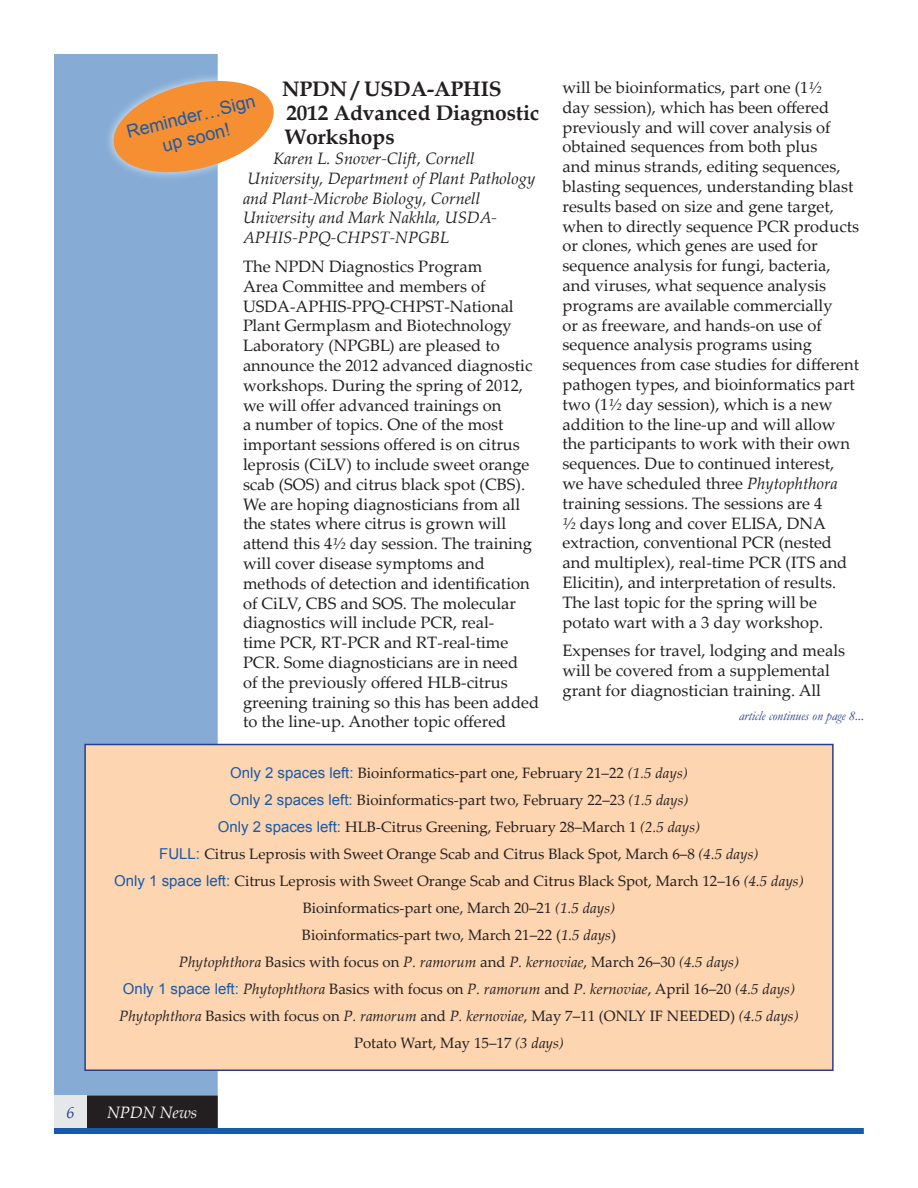
<style>
.page{position:relative;width:918px;height:1188px;background:#fff}
.page>*{position:absolute;margin:0;border:0;box-sizing:border-box;transform-origin:0 0}
.t1{font:700 21px/24px "Book Antiqua";color:#231f20}
.t2{font:18px/21.6px "Arial";color:#185aa9;text-align:center}
.t3{font:16.5px/19.8px "Palatino Linotype";color:#231f20}
.t4{font:italic 16.5px/19.8px "Palatino Linotype";color:#231f20}
.t5{font:italic 16.5px "Palatino Linotype";color:#fafafa}
.t6{font:italic 16.5px "Palatino Linotype";color:#253f8e}
.t7{font:15px/27px "Palatino Linotype";color:#231f20;text-align:center}
.t8{font:italic 13.5px "Garamond";color:#253f8e}
.s1{font-style:italic}
.s2{font-family:"Arial";color:#185aa9}
</style>
<div class="page">
<div style="left:54px;top:54px;width:164px;height:1074px;background:#86acd6;border:2px solid #86acd6"></div>
<div style="left:54px;top:1128px;width:810px;height:6px;background:#185aa9"></div>
<div style="left:55px;top:1096px;width:162px;height:31px;background:#231f20"></div>
<div style="left:54px;top:1096px;width:164px;height:32px;border:2px solid #231f20"></div>
<div style="left:54px;top:1096px;width:33px;height:32px;background:#e6e7e9"></div>
<svg style="left:93px;top:54px;width:181px;height:145px"></svg>
<div style="left:85px;top:745px;width:748px;height:325px;background:#fdd5b0"></div>
<div style="left:84px;top:744px;width:750px;height:327px;border:2px solid #253f8e"></div>
<p class="t1" style="left:282px;top:77px;width:259px">NPDN / USDA-APHIS<br>2012 Advanced Diagnostic<br>Workshops</p>
<p class="t4" style="left:243px;top:148px;width:294px;text-indent:30px">Karen L. Snover-Clift, Cornell University, Department of Plant Pathology and Plant-Microbe Biology, Cornell University and Mark Nakhla, USDA-APHIS-PPQ-CHPST-NPGBL</p>
<p class="t3" style="left:243px;top:256px;width:298px">The NPDN Diagnostics Program<br>Area Committee and members of USDA-APHIS-PPQ-CHPST-National Plant Germplasm and Biotechnology Laboratory (NPGBL) are pleased to announce the 2012 advanced diagnostic workshops. During the spring of 2012, we will offer advanced trainings on<br>a number of topics. One of the most important sessions offered is on citrus leprosis (CiLV) to include sweet orange scab (SOS) and citrus black spot (CBS).<br>We are hoping diagnosticians from all the states where citrus is grown will attend this 4<span class="s1">½</span> day session. The training will cover disease symptoms and methods of detection and identification of CiLV, CBS and SOS. The molecular diagnostics will include PCR, real-<br>time PCR, RT-PCR and RT-real-time PCR. Some diagnosticians are in need<br>of the previously offered HLB-citrus greening training so this has been added to the line-up. Another topic offered</p>
<p class="t2" style="left:124px;top:122px;width:134px;rotate:-14deg">Reminder…Sign up soon!</p>
<p class="t3" style="left:563px;top:77px;width:298px">will be bioinformatics, part one (1<span class="s1">½<br></span>day session), which has been offered previously and will cover analysis of obtained sequences from both plus<br>and minus strands, editing sequences, blasting sequences, understanding blast results based on size and gene target, when to directly sequence PCR products or clones, which genes are used for sequence analysis for fungi, bacteria, and viruses, what sequence analysis programs are available commercially<br>or as freeware, and hands-on use of sequence analysis programs using sequences from case studies for different pathogen types, and bioinformatics part two (1<span class="s1">½</span> day session), which is a new addition to the line-up and will allow the participants to work with their own sequences. Due to continued interest, we have scheduled three <span class="s1">Phytophthora </span>training sessions. The sessions are 4<br><span class="s1">½</span> days long and cover ELISA, DNA extraction, conventional PCR (nested and multiplex), real-time PCR (ITS and Elicitin), and interpretation of results.<br>The last topic for the spring will be potato wart with a 3 day workshop.</p>
<p class="t3" style="left:563px;top:640px;width:284px">Expenses for travel, lodging and meals will be covered from a supplemental grant for diagnostician training. All</p>
<p class="t8" style="left:739px;top:706px;width:127px">article continues on page 8...</p>
<p class="t7" style="left:114px;top:759px;width:691px"><span class="s2">Only 2 spaces left:</span> Bioinformatics-part one, February 21–22 <span class="s1">(1.5 days)<br></span><span class="s2">Only 2 spaces left:</span> Bioinformatics-part two, February 22–23 <span class="s1">(1.5 days)<br></span><span class="s2">Only 2 spaces left:</span> HLB-Citrus Greening, February 28–March 1 <span class="s1">(2.5 days)<br></span><span class="s2">FULL:</span> Citrus Leprosis with Sweet Orange Scab and Citrus Black Spot, March 6–8 <span class="s1">(4.5 days)<br></span><span class="s2">Only 1 space left:</span> Citrus Leprosis with Sweet Orange Scab and Citrus Black Spot, March 12–16 <span class="s1">(4.5 days)<br></span>Bioinformatics-part one, March 20–21 <span class="s1">(1.5 days)<br></span>Bioinformatics-part two, March 21–22 (<span class="s1">1.5 days</span>)<br><span class="s1">Phytophthora</span> Basics with focus on <span class="s1">P. ramorum</span> and <span class="s1">P. kernoviae</span>, March 26–30 <span class="s1">(4.5 days)<br></span><span class="s2">Only 1 space left:</span> <span class="s1">Phytophthora</span> Basics with focus on <span class="s1">P. ramorum</span> and <span class="s1">P. kernoviae</span>, April 16–20 <span class="s1">(4.5 days)<br>Phytophthora</span> Basics with focus on <span class="s1">P. ramorum</span> and <span class="s1">P. kernoviae</span>, May 7–11 (ONLY IF NEEDED) <span class="s1">(4.5 days)<br></span>Potato Wart, May 15–17 <span class="s1">(3 days)</span></p>
<p class="t6" style="left:66px;top:1100px;width:10px">6</p>
<p class="t5" style="left:107px;top:1100px;width:92px">NPDN News</p>
</div>
